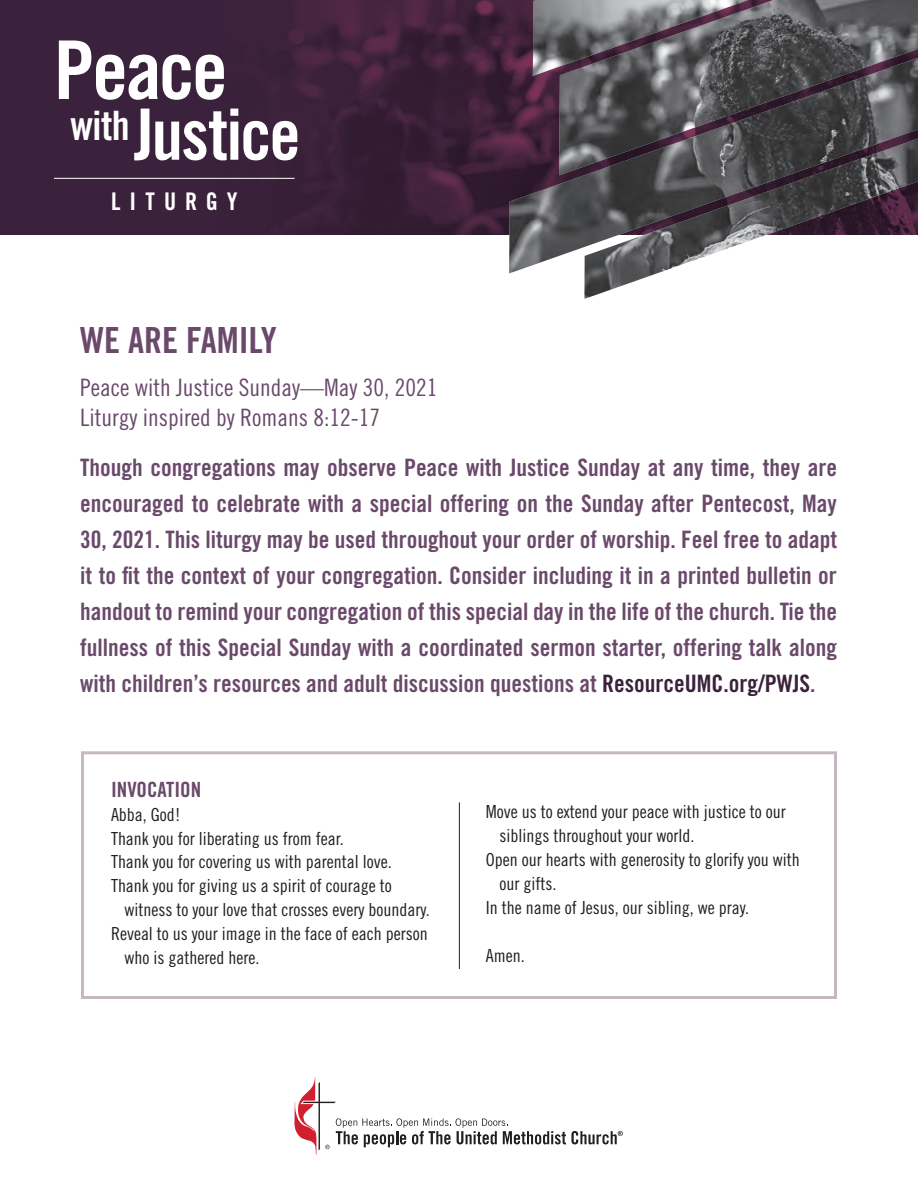
<style>
.page{position:relative;width:918px;height:1188px;background:#fff}
.page>*{position:absolute;margin:0;border:0;box-sizing:border-box;transform-origin:0 0}
.t1{font:81px "Trade Gothic LT Std Bd Cn 20";letter-spacing:-.03em;color:#fff}
.t2{font:70.8px "Trade Gothic LT Std Bd Cn 20";letter-spacing:-.025em;color:#fff}
._2020_KIT_Intro{font:36px "Trade Gothic LT Std Bd Cn 20";color:#6a496b}
.t3{font:24.3px "Trade Gothic LT Std Bd Cn 20";letter-spacing:.365em;color:#fff}
._2020_KIT_Intro-2{font:24px/36px "Trade Gothic LT Std Bd Cn 20";color:#6a496b;text-align:justify}
._2020_KIT_Intro-3{font:24px "Trade Gothic LT Std Cn 18";color:#6a496b}
._2020_KIT_Body_Text{font:21px "Trade Gothic LT Std Bd Cn 20";color:#6a496b}
._2020_KIT_Body_Text-2{font:18px/24px "Trade Gothic LT Std Cn 18";color:#231f20}
.s1{color:#3b223c}
</style>
<div class="page">
<div style="left:81px;top:751px;width:756px;height:248px;border:3px solid #c6b8c2"></div>
<hr style="left:459px;top:802px;width:1px;height:167px;background:#231f20">
<svg style="left:294px;top:1077px;width:329px;height:78px"></svg>
<div style="left:0;top:0;width:576px;height:235px;background:#3b223c"></div>
<img style="left:509px;top:0;width:409px;height:299px">
<hr style="left:54px;top:178px;width:241px;height:1px;background:#fff">
<p class="t1" style="left:54px;top:21px;width:175px">Peace</p>
<p class="t2" style="left:70px;top:91px;width:232px"><sup>with</sup>Justice</p>
<p class="t3" style="left:111px;top:187px;width:128px">LITURGY</p>
<p class="_2020_KIT_Intro" style="left:80px;top:318px;width:198px">WE ARE FAMILY</p>
<p class="_2020_KIT_Intro-3" style="left:80px;top:374px;width:359px">Peace with Justice Sunday—May 30, 2021</p>
<p class="_2020_KIT_Intro-3" style="left:80px;top:404px;width:301px">Liturgy inspired by Romans 8:12-17</p>
<p class="_2020_KIT_Intro-2" style="left:80px;top:449px;width:758px">Though congregations may observe Peace with Justice Sunday at any time, they are encouraged to celebrate with a special offering on the Sunday after Pentecost, May 30, 2021. This liturgy may be used throughout your order of worship. Feel free to adapt it to fit the context of your congregation. Consider including it in a printed bulletin or handout to remind your congregation of this special day in the life of the church. Tie the fullness of this Special Sunday with a coordinated sermon starter, offering talk along with children’s resources and adult discussion questions at <span class="s1">ResourceUMC.org/PWJS</span>.</p>
<p class="_2020_KIT_Body_Text" style="left:111px;top:776px;width:92px">INVOCATION</p>
<p class="_2020_KIT_Body_Text-2" style="left:111px;top:802px;width:71px">Abba, God!</p>
<p class="_2020_KIT_Body_Text-2" style="left:111px;top:826px;width:234px">Thank you for liberating us from fear.</p>
<p class="_2020_KIT_Body_Text-2" style="left:111px;top:850px;width:282px">Thank you for covering us with parental love.</p>
<p class="_2020_KIT_Body_Text-2" style="left:124px;top:874px;width:307px;text-indent:-14px">Thank you for giving us a spirit of courage to witness to your love that crosses every boundary.</p>
<p class="_2020_KIT_Body_Text-2" style="left:124px;top:922px;width:305px;text-indent:-14px">Reveal to us your image in the face of each person who is gathered here.</p>
<p class="_2020_KIT_Body_Text-2" style="left:499px;top:800px;width:288px;text-indent:-14px">Move us to extend your peace with justice to our siblings throughout your world.</p>
<p class="_2020_KIT_Body_Text-2" style="left:499px;top:848px;width:302px;text-indent:-14px">Open our hearts with generosity to glorify you with our gifts.</p>
<p class="_2020_KIT_Body_Text-2" style="left:486px;top:896px;width:265px">In the name of Jesus, our sibling, we pray.</p>
<p class="_2020_KIT_Body_Text-2" style="left:486px;top:944px;width:40px">Amen.</p>
</div>
